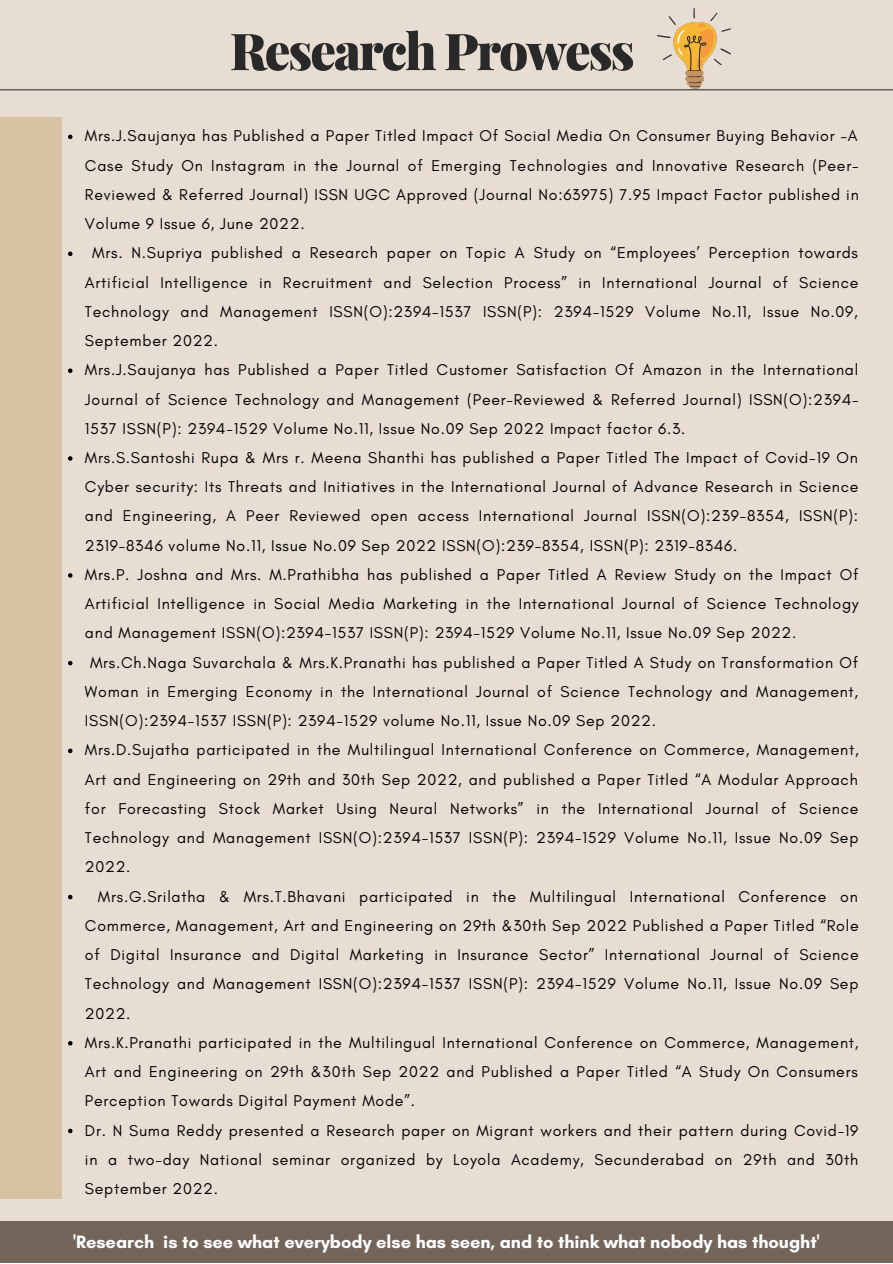
<style>
.page{position:relative;width:893px;height:1264px;background:#fff}
.page>*{position:absolute;margin:0;border:0;box-sizing:border-box;transform-origin:0 0}
.t1{font:900 51px "Playfair Display";letter-spacing:-.04em;color:#292929}
.t2{font:700 18.15px "Glacial Indifference";color:#fff}
.t3{font:15.9px "Glacial Indifference";letter-spacing:.045em;color:#000}
</style>
<div class="page">
<div style="left:0;top:0;width:892px;height:1262px;background:#e7ddd3"></div>
<hr style="left:0;top:89px;width:892px;height:1px;background:#333437">
<div style="left:0;top:1221px;width:892px;height:41px;background:#736559"></div>
<svg style="left:68px;top:135px;width:4px;height:4px"></svg>
<svg style="left:68px;top:251px;width:4px;height:5px"></svg>
<svg style="left:68px;top:368px;width:4px;height:5px"></svg>
<svg style="left:68px;top:456px;width:4px;height:5px"></svg>
<svg style="left:68px;top:573px;width:4px;height:4px"></svg>
<svg style="left:68px;top:661px;width:4px;height:4px"></svg>
<svg style="left:68px;top:748px;width:4px;height:5px"></svg>
<svg style="left:68px;top:894px;width:4px;height:5px"></svg>
<svg style="left:68px;top:1041px;width:4px;height:4px"></svg>
<svg style="left:68px;top:1128px;width:4px;height:5px"></svg>
<img style="left:657px;top:9px;width:73px;height:80px">
<div style="left:0;top:117px;width:62px;height:1081px;background:#d6c1a2"></div>
<h1 class="t1" style="left:230px;top:15px;width:406px">Research Prowess</h1>
<p class="t3" style="left:85px;top:126px;width:774px">Mrs.J.Saujanya has Published a Paper Titled Impact Of Social Media On Consumer Buying Behavior –A</p>
<p class="t3" style="left:85px;top:155px;width:775px">Case Study On Instagram in the Journal of Emerging Technologies and Innovative Research (Peer-</p>
<p class="t3" style="left:85px;top:185px;width:775px">Reviewed &amp; Referred Journal) ISSN UGC Approved (Journal No:63975) 7.95 Impact Factor published in</p>
<p class="t3" style="left:85px;top:214px;width:221px">Volume 9 Issue 6, June 2022.</p>
<p class="t3" style="left:92px;top:243px;width:767px">Mrs. N.Supriya published a Research paper on Topic A Study on “Employees’ Perception towards</p>
<p class="t3" style="left:85px;top:272px;width:775px">Artificial Intelligence in Recruitment and Selection Process” in International Journal of Science</p>
<p class="t3" style="left:85px;top:302px;width:774px">Technology and Management ISSN(O):2394-1537 ISSN(P): 2394-1529 Volume No.11, Issue No.09,</p>
<p class="t3" style="left:85px;top:331px;width:135px">September 2022.</p>
<p class="t3" style="left:85px;top:360px;width:774px">Mrs.J.Saujanya has Published a Paper Titled Customer Satisfaction Of Amazon in the International</p>
<p class="t3" style="left:85px;top:389px;width:775px">Journal of Science Technology and Management (Peer-Reviewed &amp; Referred Journal) ISSN(O):2394-</p>
<p class="t3" style="left:85px;top:418px;width:602px">1537 ISSN(P): 2394-1529 Volume No.11, Issue No.09 Sep 2022 Impact factor 6.3.</p>
<p class="t3" style="left:85px;top:448px;width:774px">Mrs.S.Santoshi Rupa &amp; Mrs r. Meena Shanthi has published a Paper Titled The Impact of Covid-19 On</p>
<p class="t3" style="left:85px;top:477px;width:775px">Cyber security: Its Threats and Initiatives in the International Journal of Advance Research in Science</p>
<p class="t3" style="left:85px;top:506px;width:774px">and Engineering, A Peer Reviewed open access International Journal ISSN(O):239-8354, ISSN(P):</p>
<p class="t3" style="left:85px;top:535px;width:654px">2319-8346 volume No.11, Issue No.09 Sep 2022 ISSN(O):239-8354, ISSN(P): 2319-8346.</p>
<p class="t3" style="left:85px;top:565px;width:774px">Mrs.P. Joshna and Mrs. M.Prathibha has published a Paper Titled A Review Study on the Impact Of</p>
<p class="t3" style="left:85px;top:594px;width:775px">Artificial Intelligence in Social Media Marketing in the International Journal of Science Technology</p>
<p class="t3" style="left:85px;top:623px;width:713px">and Management ISSN(O):2394-1537 ISSN(P): 2394-1529 Volume No.11, Issue No.09 Sep 2022.</p>
<p class="t3" style="left:90px;top:652px;width:769px">Mrs.Ch.Naga Suvarchala &amp; Mrs.K.Pranathi has published a Paper Titled A Study on Transformation Of</p>
<p class="t3" style="left:85px;top:681px;width:774px">Woman in Emerging Economy in the International Journal of Science Technology and Management,</p>
<p class="t3" style="left:85px;top:711px;width:572px">ISSN(O):2394-1537 ISSN(P): 2394-1529 volume No.11, Issue No.09 Sep 2022.</p>
<p class="t3" style="left:85px;top:740px;width:775px">Mrs.D.Sujatha participated in the Multilingual International Conference on Commerce, Management,</p>
<p class="t3" style="left:85px;top:769px;width:774px">Art and Engineering on 29th and 30th Sep 2022, and published a Paper Titled “A Modular Approach</p>
<p class="t3" style="left:85px;top:798px;width:775px">for Forecasting Stock Market Using Neural Networks” in the International Journal of Science</p>
<p class="t3" style="left:85px;top:828px;width:774px">Technology and Management ISSN(O):2394-1537 ISSN(P): 2394-1529 Volume No.11, Issue No.09 Sep</p>
<p class="t3" style="left:85px;top:857px;width:47px">2022.</p>
<p class="t3" style="left:98px;top:886px;width:761px">Mrs.G.Srilatha &amp; Mrs.T.Bhavani participated in the Multilingual International Conference on</p>
<p class="t3" style="left:85px;top:915px;width:775px">Commerce, Management, Art and Engineering on 29th &amp;30th Sep 2022 Published a Paper Titled “Role</p>
<p class="t3" style="left:85px;top:944px;width:775px">of Digital Insurance and Digital Marketing in Insurance Sector” International Journal of Science</p>
<p class="t3" style="left:85px;top:974px;width:774px">Technology and Management ISSN(O):2394-1537 ISSN(P): 2394-1529 Volume No.11, Issue No.09 Sep</p>
<p class="t3" style="left:85px;top:1003px;width:47px">2022.</p>
<p class="t3" style="left:85px;top:1032px;width:775px">Mrs.K.Pranathi participated in the Multilingual International Conference on Commerce, Management,</p>
<p class="t3" style="left:85px;top:1061px;width:774px">Art and Engineering on 29th &amp;30th Sep 2022 and Published a Paper Titled “A Study On Consumers</p>
<p class="t3" style="left:85px;top:1091px;width:331px">Perception Towards Digital Payment Mode”.</p>
<p class="t3" style="left:85px;top:1120px;width:774px">Dr. N Suma Reddy presented a Research paper on Migrant workers and their pattern during Covid-19</p>
<p class="t3" style="left:85px;top:1149px;width:774px">in a two-day National seminar organized by Loyola Academy, Secunderabad on 29th and 30th</p>
<p class="t3" style="left:85px;top:1178px;width:135px">September 2022.</p>
<p class="t2" style="left:73px;top:1230px;width:747px">'Research is to see what everybody else has seen, and to think what nobody has thought'</p>
</div>
